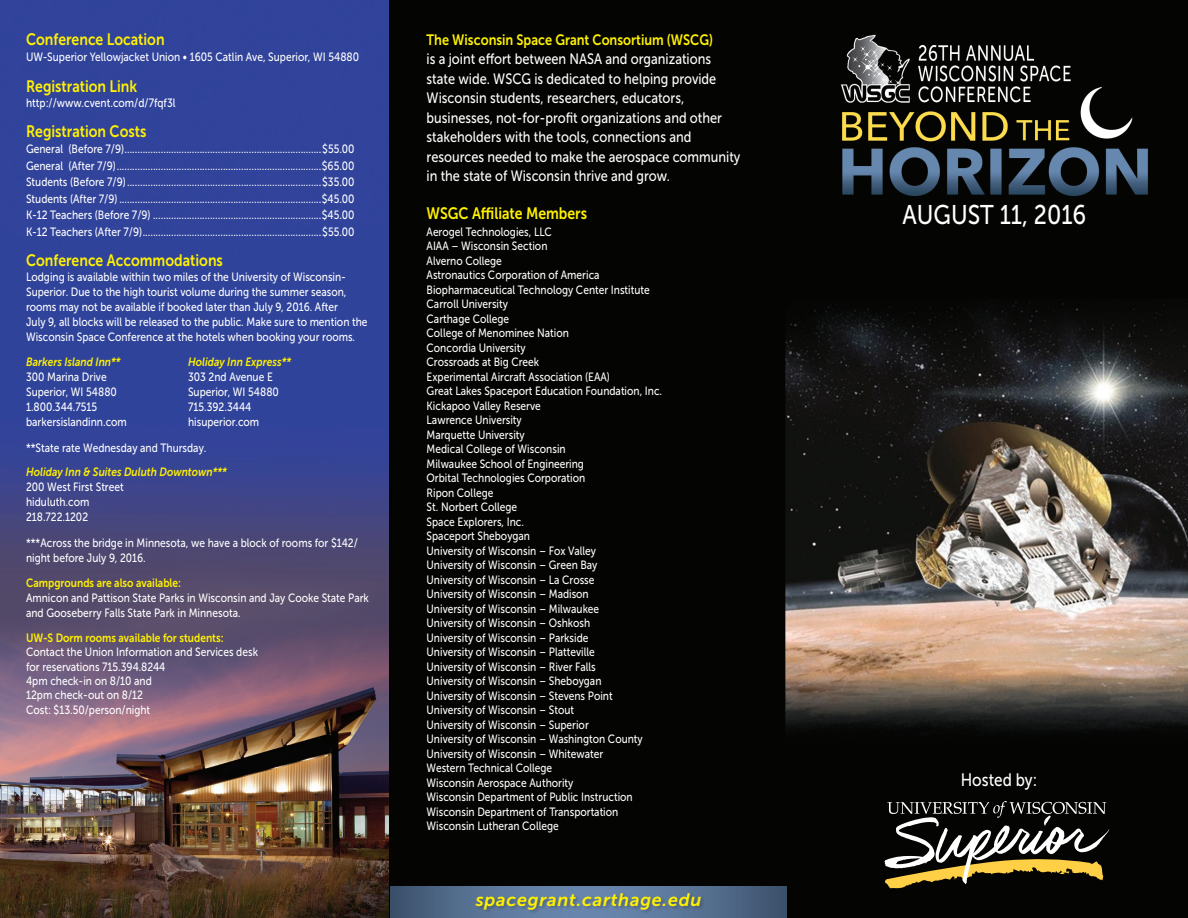
<style>
.page{position:relative;width:1188px;height:918px;background:#fff}
.page>*{position:absolute;margin:0;border:0;box-sizing:border-box;transform-origin:0 0}
.t1{font:27px "Museo Sans 500";color:#fff;scale:.85 1}
.t2{font:italic 18px "Museo Sans 700";letter-spacing:.04em;color:#fff101}
.t3{font:18px "Museo Sans 500";color:#fff;scale:.85 1}
.t4{font:16.5px "Museo Sans 700";color:#fff101;scale:.85 1}
.t5{font:15px/19.5px "Museo Sans 500";color:#fff;scale:.85 1}
.t6{font:15px "Museo Sans 700";color:#fff101;scale:.85 1}
.t7{font:12px/14.5px "Museo Sans 500";color:#fff;scale:.85 1}
.t8{font:italic 12px "Museo Sans 700";color:#fff101;scale:.85 1}
.t9{font:12px "Museo Sans 700";color:#fff101;scale:.85 1}
</style>
<div class="page">
<img style="left:0;top:0;width:1188px;height:918px">
<svg style="left:884px;top:801px;width:226px;height:89px;background:#4c4736"></svg>
<svg style="left:391px;top:886px;width:396px;height:32px;background:#506989"></svg>
<div style="left:475px;top:893px;width:231px;height:22px;background:#231f20;opacity:.3"></div>
<h3 class="t4" style="left:26px;top:30px;width:165px">Conference Location</h3>
<p class="t7" style="left:26px;top:50px;width:393px">UW-Superior Yellowjacket Union • 1605 Catlin Ave, Superior, WI 54880</p>
<h3 class="t4" style="left:26px;top:77px;width:132px">Registration Link</h3>
<p class="t7" style="left:26px;top:95px;width:177px">http://www.cvent.com/d/7fqf3l</p>
<h3 class="t4" style="left:26px;top:122px;width:143px">Registration Costs</h3>
<p class="t7" style="left:26px;top:141px;width:388px;line-height:16.5px;text-align:justify">General (Before 7/9)............................................................................$55.00<br>General (After 7/9)...............................................................................$65.00<br>Students (Before 7/9)...........................................................................$35.00<br>Students (After 7/9) ..............................................................................$45.00<br>K-12 Teachers (Before 7/9) .................................................................$45.00<br>K-12 Teachers (After 7/9).....................................................................$55.00</p>
<h3 class="t4" style="left:26px;top:251px;width:233px">Conference Accommodations</h3>
<p class="t7" style="left:26px;top:270px;width:403px;line-height:15px">Lodging is available within two miles of the University of Wisconsin-Superior. Due to the high tourist volume during the summer season, rooms may not be available if booked later than July 9, 2016. After<br>July 9, all blocks will be released to the public. Make sure to mention the Wisconsin Space Conference at the hotels when booking your rooms.</p>
<p class="t8" style="left:26px;top:355px;width:113px">Barkers Island Inn**</p>
<p class="t8" style="left:188px;top:355px;width:123px">Holiday Inn Express**</p>
<p class="t7" style="left:26px;top:370px;width:96px">300 Marina Drive</p>
<p class="t7" style="left:188px;top:370px;width:101px">303 2nd Avenue E</p>
<p class="t7" style="left:26px;top:385px;width:108px">Superior, WI 54880</p>
<p class="t7" style="left:188px;top:385px;width:108px">Superior, WI 54880</p>
<p class="t7" style="left:26px;top:400px;width:85px">1.800.344.7515</p>
<p class="t7" style="left:188px;top:400px;width:76px">715.392.3444</p>
<p class="t7" style="left:26px;top:415px;width:120px">barkersislandinn.com</p>
<p class="t7" style="left:26px;top:409px;width:276px;line-height:25.5px;text-indent:162px">hisuperior.com **State rate Wednesday and Thursday.</p>
<p class="t8" style="left:26px;top:466px;width:238px">Holiday Inn &amp; Suites Duluth Downtown***</p>
<p class="t7" style="left:26px;top:480px;width:116px;line-height:15px">200 West First Street hiduluth.com<br>218.722.1202</p>
<p class="t7" style="left:26px;top:535px;width:392px;line-height:15px">***Across the bridge in Minnesota, we have a block of rooms for $142/ night before July 9, 2016.</p>
<p class="t9" style="left:26px;top:576px;width:184px">Campgrounds are also available:</p>
<p class="t7" style="left:26px;top:590px;width:405px;line-height:15px">Amnicon and Pattison State Parks in Wisconsin and Jay Cooke State Park and Gooseberry Falls State Park in Minnesota.</p>
<p class="t9" style="left:26px;top:631px;width:234px">UW-S Dorm rooms available for students:</p>
<p class="t7" style="left:26px;top:645px;width:274px">Contact the Union Information and Services desk for reservations 715.394.8244<br>4pm check-in on 8/10 and<br>12pm check-out on 8/12<br>Cost: $13.50/person/night</p>
<p class="t6" style="left:427px;top:31px;width:338px">The Wisconsin Space Grant Consortium (WSCG)</p>
<p class="t5" style="left:427px;top:49px;width:371px">is a joint effort between NASA and organizations state wide. WSCG is dedicated to helping provide Wisconsin students, researchers, educators, businesses, not-for-profit organizations and other stakeholders with the tools, connections and resources needed to make the aerospace community in the state of Wisconsin thrive and grow.</p>
<h3 class="t4" style="left:427px;top:204px;width:190px">WSGC Affiliate Members</h3>
<p class="t7" style="left:427px;top:224px;width:279px">Aerogel Technologies, LLC<br>AIAA – Wisconsin Section<br>Alverno College<br>Astronautics Corporation of America<br>Biopharmaceutical Technology Center Institute<br>Carroll University<br>Carthage College<br>College of Menominee Nation<br>Concordia University<br>Crossroads at Big Creek<br>Experimental Aircraft Association (EAA)<br>Great Lakes Spaceport Education Foundation, Inc.<br>Kickapoo Valley Reserve<br>Lawrence University<br>Marquette University<br>Medical College of Wisconsin<br>Milwaukee School of Engineering<br>Orbital Technologies Corporation<br>Ripon College<br>St. Norbert College<br>Space Explorers, Inc.<br>Spaceport Sheboygan<br>University of Wisconsin – Fox Valley<br>University of Wisconsin – Green Bay<br>University of Wisconsin – La Crosse<br>University of Wisconsin – Madison<br>University of Wisconsin – Milwaukee<br>University of Wisconsin – Oshkosh<br>University of Wisconsin – Parkside<br>University of Wisconsin – Platteville<br>University of Wisconsin – River Falls<br>University of Wisconsin – Sheboygan<br>University of Wisconsin – Stevens Point<br>University of Wisconsin – Stout<br>University of Wisconsin – Superior<br>University of Wisconsin – Washington County<br>University of Wisconsin – Whitewater<br>Western Technical College<br>Wisconsin Aerospace Authority<br>Wisconsin Department of Public Instruction<br>Wisconsin Department of Transportation<br>Wisconsin Lutheran College</p>
<h2 class="t2" style="left:476px;top:890px;width:227px">spacegrant.carthage.edu</h2>
<h1 class="t1" style="left:903px;top:200px;width:218px">AUGUST 11, 2016</h1>
<h2 class="t3" style="left:961px;top:770px;width:92px">Hosted by:</h2>
</div>
